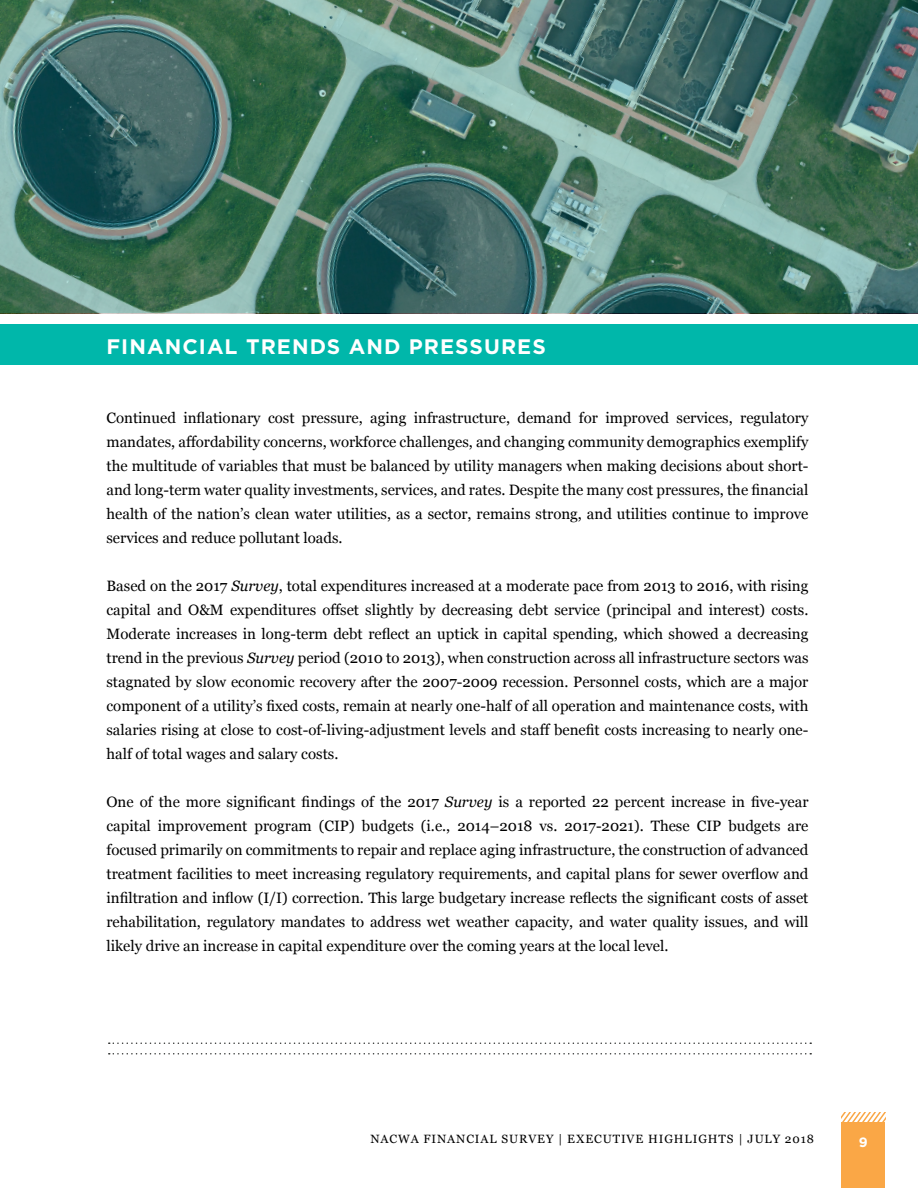
<style>
.page{position:relative;width:918px;height:1188px;background:#fff}
.page>*{position:absolute;margin:0;border:0;box-sizing:border-box;transform-origin:0 0}
.t1{font:700 21px "Gotham";letter-spacing:.05em;color:#fff}
.t2{font:15px/24px "Georgia";color:#000;text-align:justify}
.t3{font:700 13.5px "Gotham";color:#fff}
.t4{font:12px "Georgia";letter-spacing:.075em;color:#000}
.s1{font-style:italic}
</style>
<div class="page">
<div style="left:842px;top:1122px;width:43px;height:66px;background:#faa746"></div>
<svg style="left:842px;top:1113px;width:43px;height:9px"></svg>
<svg style="left:109px;top:1043px;width:702px;height:1px"></svg>
<svg style="left:109px;top:1053px;width:702px;height:2px"></svg>
<div style="left:0;top:325px;width:918px;height:40px;background:#00b7aa"></div>
<svg style="left:0;top:0;width:918px;height:313px;background:#4b7669"></svg>
<h1 class="t1" style="left:106px;top:333px;width:441px">FINANCIAL TRENDS AND PRESSURES</h1>
<p class="t2" style="left:106px;top:406px;width:704px">Continued inflationary cost pressure, aging infrastructure, demand for improved services, regulatory mandates, affordability concerns, workforce challenges, and changing community demographics exemplify the multitude of variables that must be balanced by utility managers when making decisions about short&shy;and long-term water quality investments, services, and rates. Despite the many cost pressures, the financial health of the nation’s clean water utilities, as a sector, remains strong, and utilities continue to improve services and reduce pollutant loads.</p>
<p class="t2" style="left:106px;top:574px;width:703px">Based on the 2017 <span class="s1">Survey</span>, total expenditures increased at a moderate pace from 2013 to 2016, with rising capital and O&amp;M expenditures offset slightly by decreasing debt service (principal and interest) costs.<br>Moderate increases in long-term debt reflect an uptick in capital spending, which showed a decreasing trend in the previous <span class="s1">Survey</span> period (2010 to 2013), when construction across all infrastructure sectors was stagnated by slow economic recovery after the 2007-2009 recession. Personnel costs, which are a major component of a utility’s fixed costs, remain at nearly one-half of all operation and maintenance costs, with salaries rising at close to cost-of-living-adjustment levels and staff benefit costs increasing to nearly one&shy;half of total wages and salary costs.</p>
<p class="t2" style="left:106px;top:790px;width:704px">One of the more significant findings of the 2017 <span class="s1">Survey</span> is a reported 22 percent increase in five-year capital improvement program (CIP) budgets (i.e., 2014–2018 vs. 2017-2021). These CIP budgets are focused primarily on commitments to repair and replace aging infrastructure, the construction of advanced treatment facilities to meet increasing regulatory requirements, and capital plans for sewer overflow and infiltration and inflow (I/I) correction. This large budgetary increase reflects the significant costs of asset rehabilitation, regulatory mandates to address wet weather capacity, and water quality issues, and will likely drive an increase in capital expenditure over the coming years at the local level.</p>
<p class="t4" style="left:371px;top:1130px;width:445px">NACWA FINANCIAL SURVEY | EXECUTIVE HIGHLIGHTS | JULY 2018</p>
<p class="t3" style="left:859px;top:1133px;width:10px">9</p>
</div>
